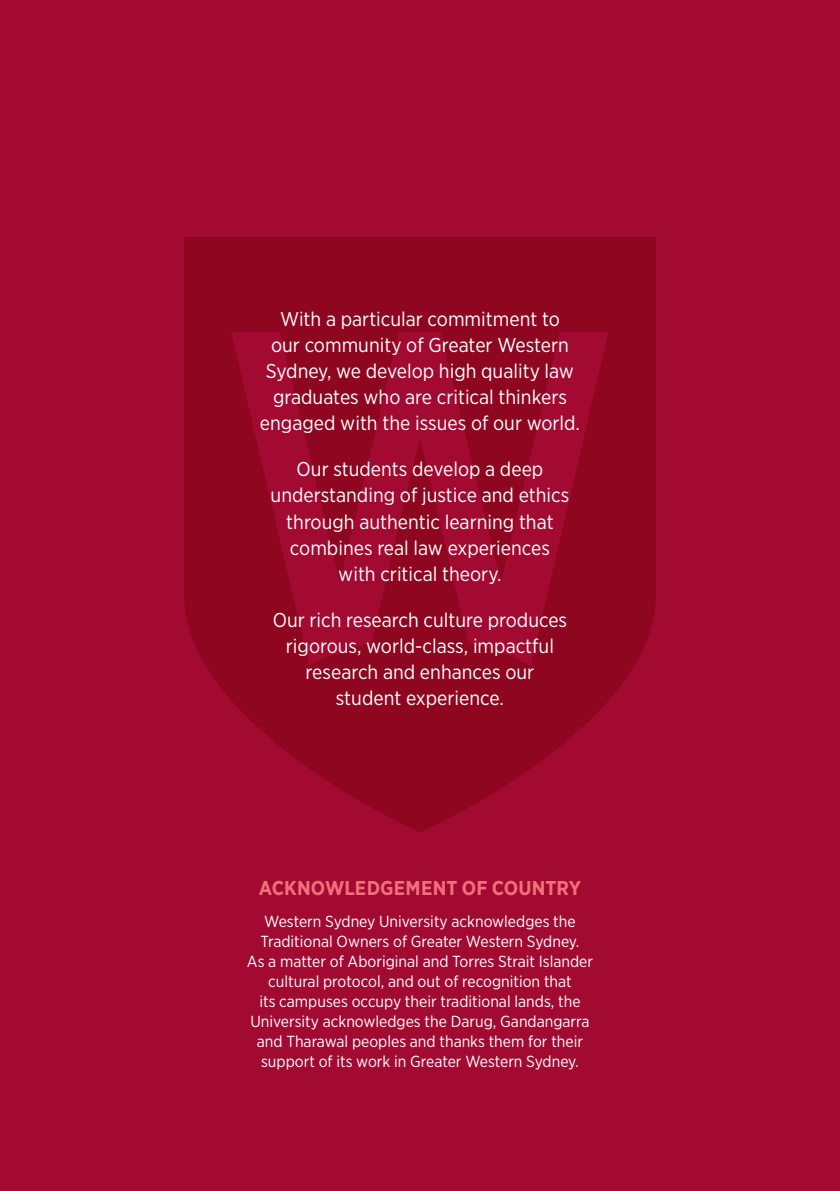
<style>
.page{position:relative;width:840px;height:1191px;background:#fff}
.page>*{position:absolute;margin:0;border:0;box-sizing:border-box;transform-origin:0 0}
.t1{font:20px/26px "Gotham Narrow";color:#fff;text-align:center}
.t2{font:700 20px "Gotham Narrow";letter-spacing:.005em;color:#f17079}
.t3{font:16px/20px "Gotham Narrow";color:#fff;text-align:center}
</style>
<div class="page">
<div style="left:0;top:0;width:839px;height:1191px;background:#a30a32"></div>
<svg style="left:184px;top:237px;width:471px;height:595px;fill:#8f0620"></svg>
<p class="t1" style="left:260px;top:306px;width:321px">With a particular commitment to<br>our community of Greater Western Sydney, we develop high quality law graduates who are critical thinkers engaged with the issues of our world.</p>
<p class="t1" style="left:270px;top:456px;width:300px">Our students develop a deep understanding of justice and ethics through authentic learning that combines real law experiences with critical theory.</p>
<p class="t1" style="left:272px;top:606px;width:296px">Our rich research culture produces rigorous, world-class, impactful research and enhances our student experience.</p>
<p class="t2" style="left:259px;top:875px;width:323px">ACKNOWLEDGEMENT OF COUNTRY</p>
<p class="t3" style="left:247px;top:910px;width:347px">Western Sydney University acknowledges the Traditional Owners of Greater Western Sydney.<br>As a matter of Aboriginal and Torres Strait Islander cultural protocol, and out of recognition that<br>its campuses occupy their traditional lands, the University acknowledges the Darug, Gandangarra and Tharawal peoples and thanks them for their support of its work in Greater Western Sydney.</p>
</div>
